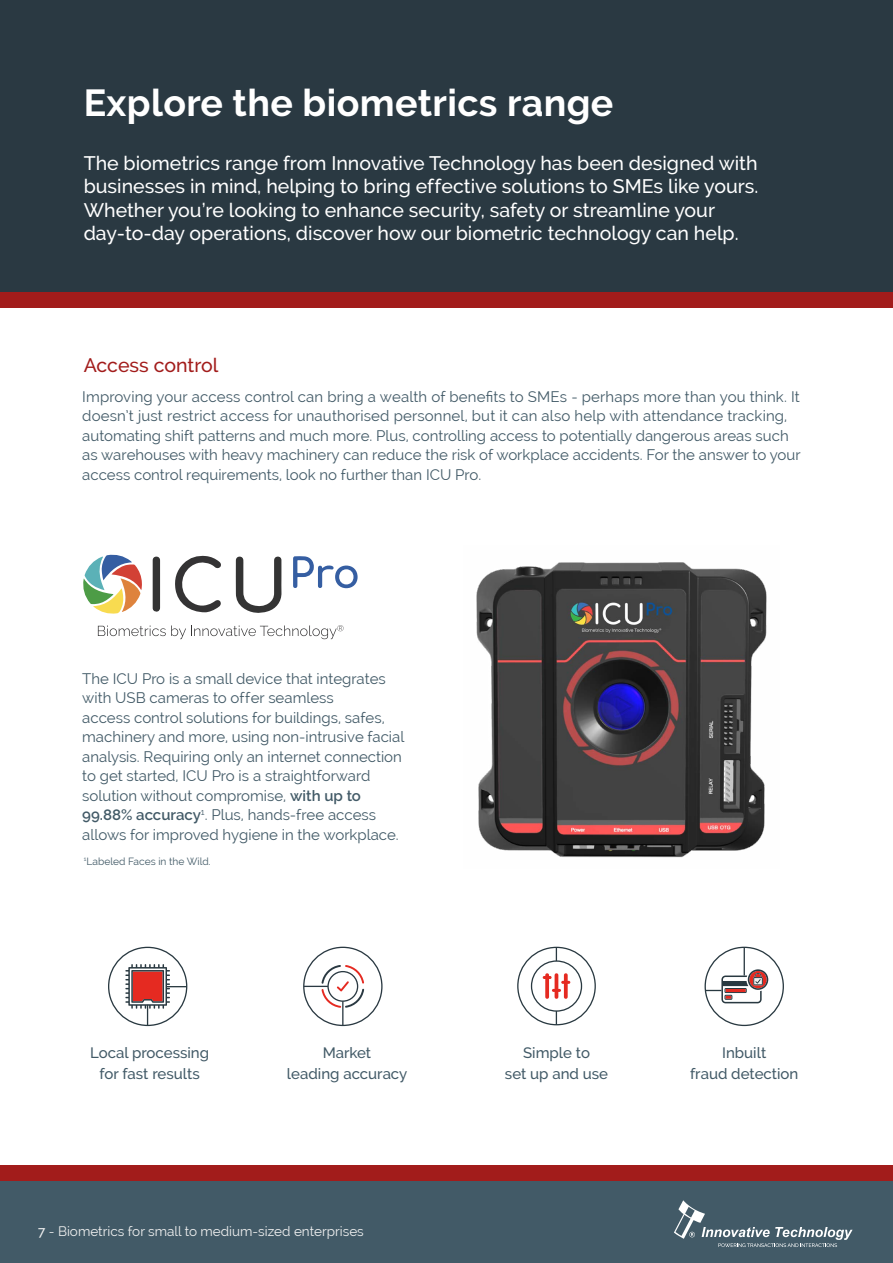
<style>
.page{position:relative;width:893px;height:1263px;background:#fff}
.page>*{position:absolute;margin:0;border:0;box-sizing:border-box;transform-origin:0 0}
.t1{font:700 37.5px "Raleway";letter-spacing:.01em;color:#fff}
.t2{font:500 19.5px/23.4px "Raleway";color:#fff}
.t3{font:500 19.5px "Raleway";letter-spacing:-.005em;color:#a21c1b}
.t4{font:15px/19.5px "Raleway";color:#425a67}
.t5{font:500 15px/21px "Raleway";color:#425a67;text-align:center}
.t6{font:13.5px "Raleway";color:#f0f0f0}
.t7{font:10.2px "Raleway";color:#425a67}
.s1{font-weight:600}
.s2{font-weight:500}
</style>
<div class="page">
<div style="left:0;top:1181px;width:893px;height:82px;background:#425a67"></div>
<div style="left:0;top:1165px;width:893px;height:16px;background:#a21c1b"></div>
<svg style="left:674px;top:1200px;width:179px;height:47px"></svg>
<div style="left:0;top:0;width:893px;height:301px;background:#2a3942"></div>
<div style="left:0;top:292px;width:893px;height:16px;background:#a21c1b"></div>
<svg style="left:236px;top:556px;width:46px;height:57px"></svg>
<svg style="left:175px;top:555px;width:46px;height:57px"></svg>
<svg style="left:153px;top:557px;width:7px;height:55px"></svg>
<svg style="left:83px;top:554px;width:59px;height:60px"></svg>
<svg style="left:293px;top:556px;width:65px;height:32px"></svg>
<svg style="left:98px;top:625px;width:245px;height:14px"></svg>
<img style="left:476px;top:562px;width:291px;height:296px">
<svg style="left:705px;top:947px;width:63px;height:56px"></svg>
<svg style="left:304px;top:965px;width:60px;height:60px"></svg>
<div style="left:108px;top:947px;width:79px;height:79px;background:#fff;border:1px solid #293941;border-radius:50%"></div>
<svg style="left:125px;top:964px;width:62px;height:61px"></svg>
<div style="left:517px;top:947px;width:79px;height:78px;border:1px solid #293941;border-radius:50%"></div>
<hr style="left:556px;top:947px;width:1px;height:78px;background:#293941">
<div style="left:531px;top:961px;width:50px;height:50px;background:#fff;border-radius:50%"></div>
<div style="left:531px;top:960px;width:51px;height:52px;border:1px solid #293941;border-radius:50%"></div>
<svg style="left:543px;top:973px;width:27px;height:26px"></svg>
<h1 class="t1" style="left:84px;top:81px;width:531px">Explore the biometrics range</h1>
<p class="t2" style="left:84px;top:151px;width:676px">The biometrics range from Innovative Technology has been designed with businesses in mind, helping to bring effective solutions to SMEs like yours.<br>Whether you’re looking to enhance security, safety or streamline your day-to-day operations, discover how our biometric technology can help.</p>
<h2 class="t3" style="left:84px;top:354px;width:136px">Access control</h2>
<p class="t4" style="left:82px;top:386px;width:720px">Improving your access control can bring a wealth of benefits to SMEs - perhaps more than you think. It doesn’t just restrict access for unauthorised personnel, but it can also help with attendance tracking, automating shift patterns and much more. Plus, controlling access to potentially dangerous areas such as warehouses with heavy machinery can reduce the risk of workplace accidents. For the answer to your access control requirements, look no further than ICU Pro.</p>
<p class="t4" style="left:82px;top:669px;width:324px">The ICU Pro is a small device that integrates with USB cameras to offer seamless<br>access control solutions for buildings, safes, machinery and more, using non-intrusive facial analysis. Requiring only an internet connection to get started, ICU Pro is a straightforward solution without compromise, <span class="s1">with up to 99.88% accuracy</span><sup>1</sup>. Plus, hands-free access allows for improved hygiene in the workplace.</p>
<p class="t7" style="left:84px;top:855px;width:128px"><sup>1</sup>Labeled Faces in the Wild.</p>
<p class="t5" style="left:90px;top:1042px;width:120px">Local processing for fast results</p>
<p class="t5" style="left:690px;top:1042px;width:110px">Inbuilt<br>fraud detection</p>
<p class="t5" style="left:287px;top:1042px;width:122px">Market<br>leading accuracy</p>
<p class="t5" style="left:505px;top:1042px;width:105px">Simple to<br>set up and use</p>
<p class="t6" style="left:38px;top:1224px;width:327px"><span class="s2">7</span> - Biometrics for small to medium-sized enterprises</p>
</div>
